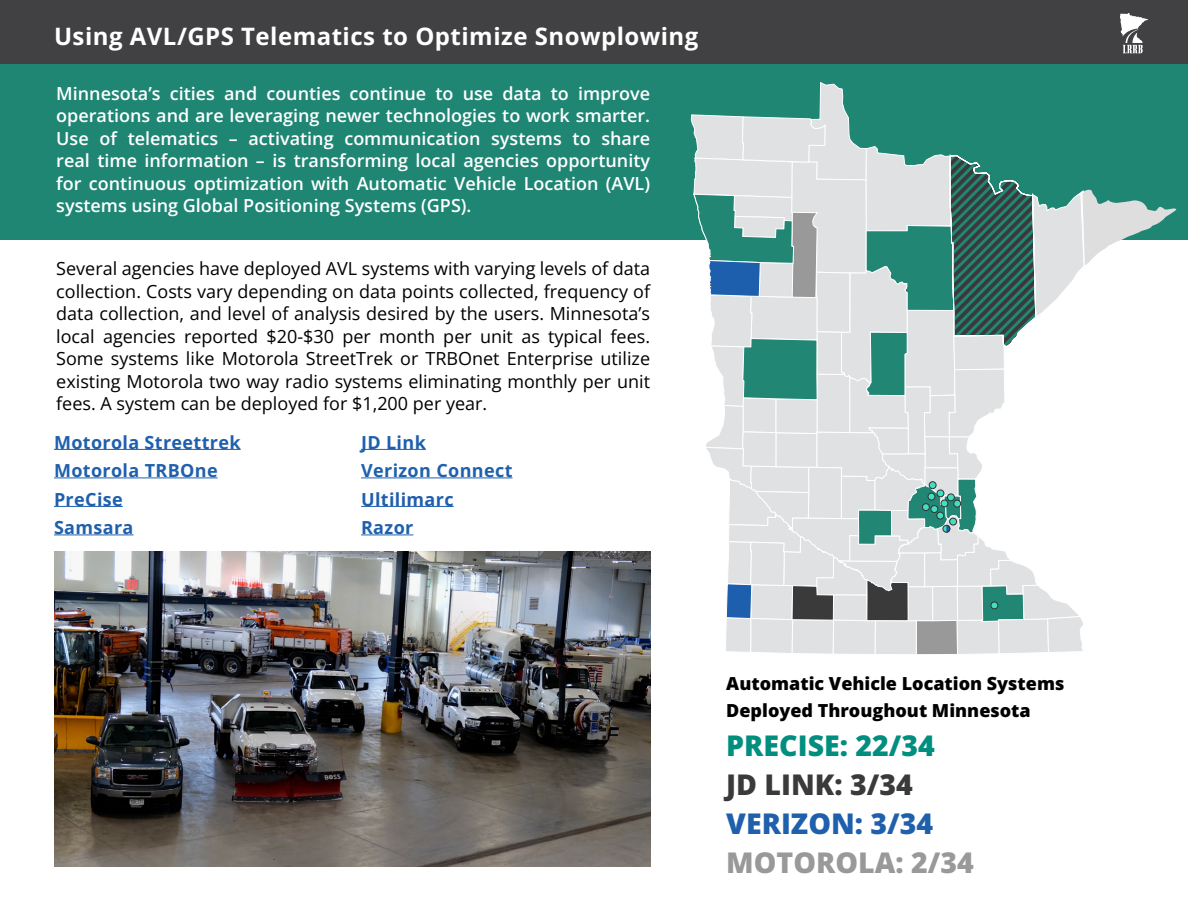
<style>
.page{position:relative;width:1188px;height:918px;background:#fff}
.page>*{position:absolute;margin:0;border:0;box-sizing:border-box;transform-origin:0 0}
.P__map_key{font:800 28.5px "Open Sans";color:#008e7f}
.P__map_key-2{font:800 28.5px "Open Sans";color:#999}
.P__map_key-3{font:800 28.5px "Open Sans";color:#1f60ad}
.P__map_key-4{font:800 28.5px "Open Sans";color:#3a3a3a}
.t1{font:700 24px "Open Sans";letter-spacing:.02em;color:#fff}
.P__black_12pt{font:18px/22.5px "Open Sans";color:#000;text-align:justify}
.P__white_12pt{font:600 18px/22.5px "Open Sans";color:#fff;text-align:justify}
.P__blue_14pt{font:700 18px "Open Sans";letter-spacing:.02em;color:#1f60ad}
.P__black_12pt_bold{font:800 18px/27px "Open Sans";color:#000}
</style>
<div class="page">
<div style="left:0;top:0;width:1188px;height:64px;background:#414042"></div>
<svg style="left:1120px;top:13px;width:28px;height:40px"></svg>
<div style="left:0;top:64px;width:1188px;height:175px;background:#1f8674"></div>
<img style="left:54px;top:552px;width:596px;height:315px">
<svg style="left:690px;top:82px;width:486px;height:573px"></svg>
<hr style="left:54px;top:449px;width:187px;height:1px;background:#1f60ad">
<hr style="left:54px;top:478px;width:164px;height:1px;background:#1f60ad">
<hr style="left:54px;top:506px;width:69px;height:1px;background:#1f60ad">
<hr style="left:54px;top:535px;width:79px;height:1px;background:#1f60ad">
<hr style="left:361px;top:449px;width:65px;height:1px;background:#1f60ad">
<hr style="left:361px;top:478px;width:152px;height:1px;background:#1f60ad">
<hr style="left:361px;top:506px;width:93px;height:1px;background:#1f60ad">
<hr style="left:361px;top:535px;width:52px;height:1px;background:#1f60ad">
<h2 class="t1" style="left:54px;top:20px;width:646px">Using AVL/GPS Telematics to Optimize Snowplowing</h2>
<p class="P__white_12pt" style="left:56px;top:81px;width:595px">Minnesota’s cities and counties continue to use data to improve operations and are leveraging newer technologies to work smarter.<br>Use of telematics – activating communication systems to share real time information – is transforming local agencies opportunity for continuous optimization with Automatic Vehicle Location (AVL) systems using Global Positioning Systems (GPS).</p>
<p class="P__black_12pt" style="left:56px;top:257px;width:595px">Several agencies have deployed AVL systems with varying levels of data collection. Costs vary depending on data points collected, frequency of data collection, and level of analysis desired by the users. Minnesota’s local agencies reported $20-$30 per month per unit as typical fees.<br>Some systems like Motorola StreetTrek or TRBOnet Enterprise utilize existing Motorola two way radio systems eliminating monthly per unit fees. A system can be deployed for $1,200 per year.</p>
<p class="P__blue_14pt" style="left:54px;top:430px;width:188px">Motorola Streettrek</p>
<p class="P__blue_14pt" style="left:54px;top:458px;width:165px">Motorola TRBOne</p>
<p class="P__blue_14pt" style="left:54px;top:487px;width:70px">PreCise</p>
<p class="P__blue_14pt" style="left:54px;top:515px;width:81px">Samsara</p>
<p class="P__blue_14pt" style="left:361px;top:430px;width:66px">JD Link</p>
<p class="P__blue_14pt" style="left:361px;top:458px;width:153px">Verizon Connect</p>
<p class="P__blue_14pt" style="left:361px;top:487px;width:94px">Ultilimarc</p>
<p class="P__blue_14pt" style="left:361px;top:515px;width:54px">Razor</p>
<p class="P__black_12pt_bold" style="left:726px;top:669px;width:340px">Automatic Vehicle Location Systems<br>Deployed Throughout Minnesota</p>
<p class="P__map_key" style="left:726px;top:726px;width:210px">PRECISE: 22/34</p>
<p class="P__map_key-4" style="left:726px;top:765px;width:188px">JD LINK: 3/34</p>
<p class="P__map_key-3" style="left:726px;top:804px;width:208px">VERIZON: 3/34</p>
<p class="P__map_key-2" style="left:726px;top:843px;width:249px">MOTOROLA: 2/34</p>
</div>
